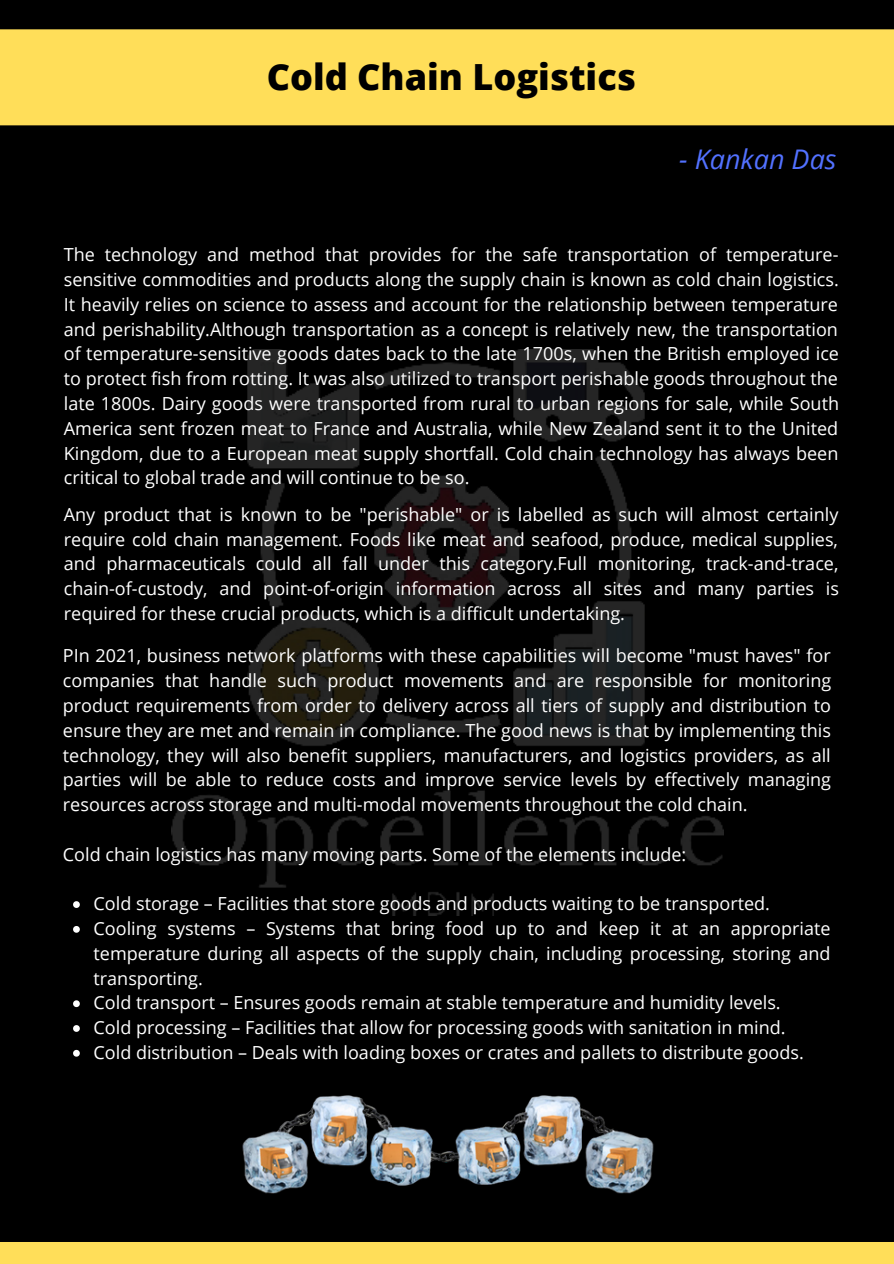
<style>
.page{position:relative;width:894px;height:1264px;background:#fff}
.page>*{position:absolute;margin:0;border:0;box-sizing:border-box;transform-origin:0 0}
.t1{font:800 36px "Open Sans";color:#000}
.t2{font:italic 27px "Open Sans";color:#5271ff}
.t3{font:18px/24.8px "Open Sans";color:#fff;text-align:justify}
</style>
<div class="page">
<div style="left:0;top:0;width:893px;height:1263px;background:#000"></div>
<img style="left:171px;top:349px;width:552px;height:566px">
<div style="left:0;top:29px;width:893px;height:97px;background:#ffde59"></div>
<div style="left:0;top:1242px;width:893px;height:21px;background:#ffde59"></div>
<img style="left:242px;top:1095px;width:412px;height:99px">
<svg style="left:73px;top:901px;width:7px;height:7px"></svg>
<svg style="left:73px;top:926px;width:7px;height:6px"></svg>
<svg style="left:73px;top:1000px;width:7px;height:7px"></svg>
<svg style="left:73px;top:1025px;width:7px;height:6px"></svg>
<svg style="left:73px;top:1049px;width:7px;height:7px"></svg>
<p class="t1" style="left:267px;top:52px;width:370px">Cold Chain Logistics</p>
<p class="t2" style="left:679px;top:140px;width:159px">- Kankan Das</p>
<p class="t3" style="left:64px;top:242px;width:776px">The technology and method that provides for the safe transportation of temperature&shy;sensitive commodities and products along the supply chain is known as cold chain logistics.<br>It heavily relies on science to assess and account for the relationship between temperature and perishability.Although transportation as a concept is relatively new, the transportation of temperature-sensitive goods dates back to the late 1700s, when the British employed ice to protect fish from rotting. It was also utilized to transport perishable goods throughout the late 1800s. Dairy goods were transported from rural to urban regions for sale, while South America sent frozen meat to France and Australia, while New Zealand sent it to the United Kingdom, due to a European meat supply shortfall. Cold chain technology has always been critical to global trade and will continue to be so.</p>
<p class="t3" style="left:64px;top:501px;width:776px">Any product that is known to be "perishable" or is labelled as such will almost certainly require cold chain management. Foods like meat and seafood, produce, medical supplies, and pharmaceuticals could all fall under this category.Full monitoring, track-and-trace, chain-of-custody, and point-of-origin information across all sites and many parties is required for these crucial products, which is a difficult undertaking.</p>
<p class="t3" style="left:63px;top:643px;width:769px">PIn 2021, business network platforms with these capabilities will become "must haves" for companies that handle such product movements and are responsible for monitoring product requirements from order to delivery across all tiers of supply and distribution to ensure they are met and remain in compliance. The good news is that by implementing this technology, they will also benefit suppliers, manufacturers, and logistics providers, as all parties will be able to reduce costs and improve service levels by effectively managing resources across storage and multi-modal movements throughout the cold chain.</p>
<p class="t3" style="left:63px;top:841px;width:624px">Cold chain logistics has many moving parts. Some of the elements include:</p>
<p class="t3" style="left:93px;top:890px;width:677px">Cold storage – Facilities that store goods and products waiting to be transported.</p>
<p class="t3" style="left:93px;top:915px;width:738px">Cooling systems – Systems that bring food up to and keep it at an appropriate temperature during all aspects of the supply chain, including processing, storing and transporting.</p>
<p class="t3" style="left:93px;top:989px;width:688px">Cold transport – Ensures goods remain at stable temperature and humidity levels.</p>
<p class="t3" style="left:93px;top:1014px;width:693px">Cold processing – Facilities that allow for processing goods with sanitation in mind.</p>
<p class="t3" style="left:93px;top:1039px;width:711px">Cold distribution – Deals with loading boxes or crates and pallets to distribute goods.</p>
</div>
